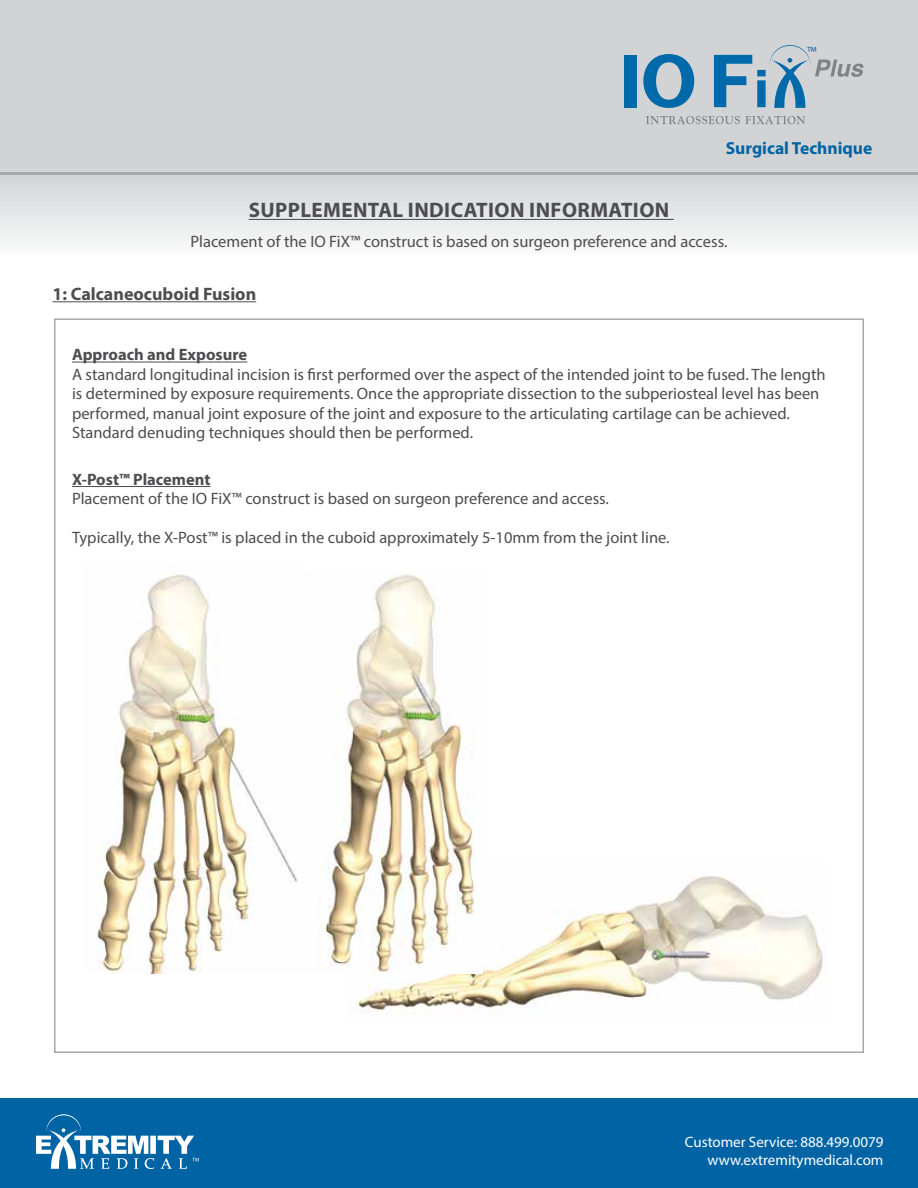
<style>
.page{position:relative;width:918px;height:1188px;background:#fff}
.page>*{position:absolute;margin:0;border:0;box-sizing:border-box;transform-origin:0 0}
.t1{font:700 21px "Myriad Pro";letter-spacing:.02em;color:#4d4d4f}
.t2{font:700 18px "Myriad Pro";color:#4d4d4f}
.t3{font:700 17.55px "Myriad Pro";color:#0064a4}
.t4{font:16.5px/19.5px "Myriad Pro";color:#4d4d4f}
.t5{font:700 16.5px "Myriad Pro";color:#4d4d4f}
.t6{font:15px/18px "Myriad Pro";color:#fff;text-align:right}
.t7{font:12px "Myriad";color:#0064a4}
</style>
<div class="page">
<div style="left:0;top:174px;width:918px;height:83px;background:linear-gradient(to bottom,#d1d3d4,#fcfcfd)"></div>
<div style="left:0;top:0;width:918px;height:172px;background:#d1d3d4"></div>
<div style="left:0;top:1098px;width:918px;height:90px;background:#0064a4"></div>
<svg style="left:36px;top:1114px;width:163px;height:55px"></svg>
<hr style="left:0;top:172px;width:918px;height:3px;background:#a7a9ac">
<hr style="left:249px;top:219px;width:425px;height:1px;background:#4d4d4f">
<hr style="left:52px;top:301px;width:204px;height:1px;background:#4d4d4f">
<hr style="left:72px;top:362px;width:175px;height:1px;background:#4d4d4f">
<hr style="left:72px;top:486px;width:138px;height:1px;background:#4d4d4f">
<img style="left:350px;top:876px;width:473px;height:138px">
<img style="left:97px;top:574px;width:200px;height:400px">
<img style="left:319px;top:574px;width:164px;height:399px">
<svg style="left:646px;top:116px;width:159px;height:8px"></svg>
<div style="left:624px;top:55px;width:12px;height:52px;background:#0069aa"></div>
<svg style="left:643px;top:54px;width:51px;height:54px"></svg>
<svg style="left:714px;top:45px;width:150px;height:63px"></svg>
<p class="t7" style="left:807px;top:45px;width:11px">™</p>
<p class="t3" style="left:726px;top:137px;width:148px">Surgical Technique</p>
<p class="t1" style="left:249px;top:197px;width:25px">Supple</p>
<p class="t1" style="left:323px;top:197px;width:32px">mental</p>
<p class="t1" style="left:408px;top:197px;width:20px">Indication</p>
<p class="t1" style="left:529px;top:197px;width:21px">Infor</p>
<p class="t1" style="left:590px;top:197px;width:31px">mation</p>
<p class="t4" style="left:190px;top:232px;width:539px">Placement of the IO FiX™ construct is based on surgeon preference and access.</p>
<p class="t2" style="left:52px;top:282px;width:205px">1: Calcaneocuboid Fusion</p>
<p class="t5" style="left:72px;top:344px;width:177px">Approach and Exposure</p>
<p class="t4" style="left:72px;top:364px;width:755px">A standard longitudinal incision is first performed over the aspect of the intended joint to be fused. The length is determined by exposure requirements. Once the appropriate dissection to the subperiosteal level has been performed, manual joint exposure of the joint and exposure to the articulating cartilage can be achieved.<br>Standard denuding techniques should then be performed.</p>
<p class="t5" style="left:72px;top:469px;width:140px">X-Post™ Placement</p>
<p class="t4" style="left:72px;top:489px;width:539px">Placement of the IO FiX™ construct is based on surgeon preference and access.</p>
<p class="t4" style="left:72px;top:528px;width:599px">Typically, the X-Post™ is placed in the cuboid approximately 5-10mm from the joint line.</p>
<p class="t6" style="left:685px;top:1133px;width:200px">Customer Service: 888.499.0079 www.extremitymedical.com</p>
</div>
